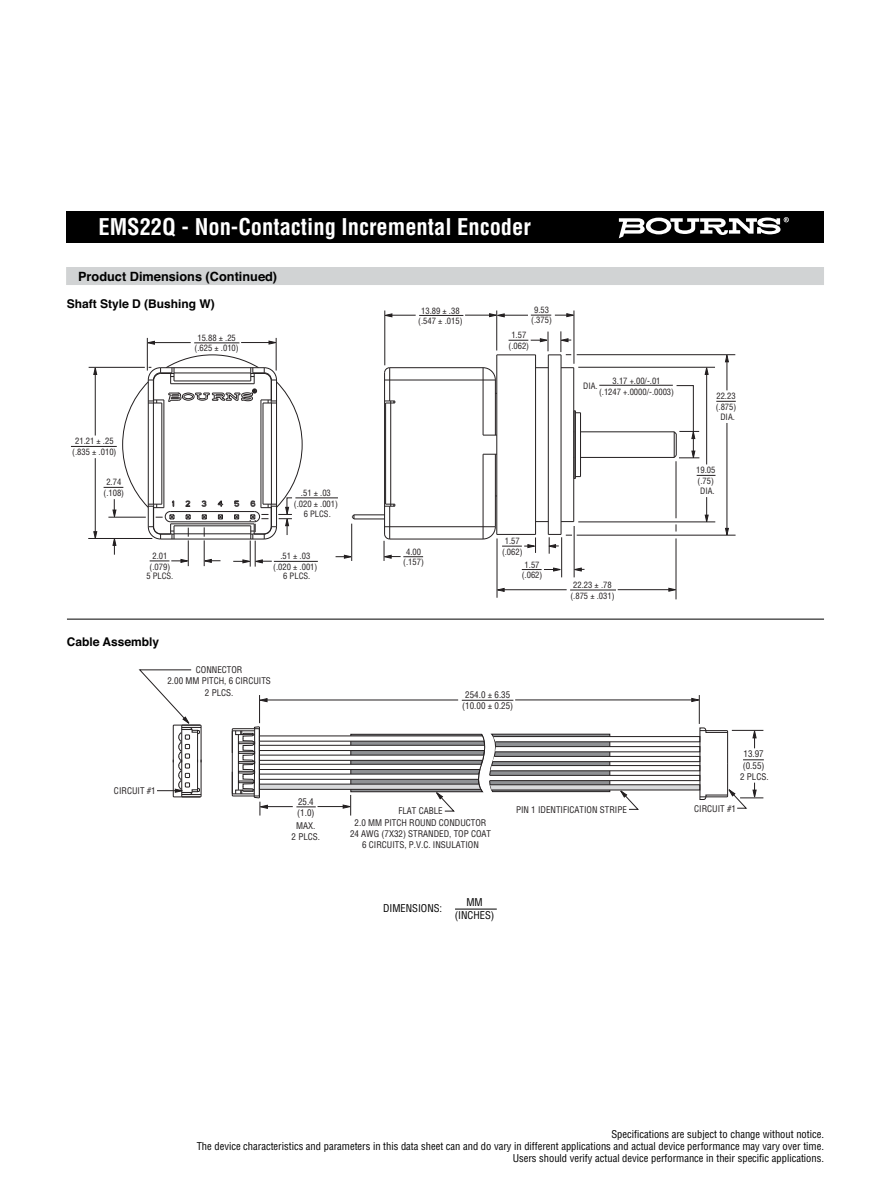
<style>
.page{position:relative;width:891px;height:1188px;background:#fff}
.page>*{position:absolute;margin:0;border:0;box-sizing:border-box;transform-origin:0 0}
.t1{font:700 condensed 22.5px "Helvetica";color:#fff}
.t2{font:700 12.75px "Helvetica";color:#000}
.t3{font:700 12px "Helvetica";color:#000}
.t4{font:condensed 10.5px/12px "Helvetica";color:#000;text-align:right}
.t5{font:condensed 9px/11.2px "Helvetica";color:#231f20;text-align:center}
.t6{font:condensed 8.55px/10.6px "Helvetica";color:#231f20;text-align:center}
</style>
<div class="page">
<div style="left:67px;top:212px;width:757px;height:31px;background:#000"></div>
<svg style="left:619px;top:217px;width:170px;height:21px"></svg>
<svg style="left:138px;top:669px;width:64px;height:129px"></svg>
<svg style="left:232px;top:695px;width:532px;height:121px"></svg>
<hr style="left:497px;top:538px;width:1px;height:60px;background:#231f20">
<hr style="left:676px;top:538px;width:1px;height:61px;background:#231f20">
<svg style="left:496px;top:588px;width:9px;height:4px"></svg>
<svg style="left:668px;top:588px;width:9px;height:4px"></svg>
<hr style="left:503px;top:589px;width:64px;height:1px;background:#231f20">
<hr style="left:618px;top:589px;width:54px;height:1px;background:#231f20">
<hr style="left:570px;top:590px;width:46px;height:1px;background:#231f20">
<hr style="left:496px;top:311px;width:1px;height:40px;background:#231f20">
<svg style="left:384px;top:313px;width:32px;height:4px"></svg>
<hr style="left:385px;top:311px;width:1px;height:54px;background:#231f20">
<hr style="left:419px;top:315px;width:44px;height:1px;background:#231f20">
<hr style="left:574px;top:311px;width:1px;height:53px;background:#231f20">
<svg style="left:465px;top:313px;width:110px;height:4px"></svg>
<hr style="left:561px;top:537px;width:1px;height:40px;background:#231f20">
<svg style="left:502px;top:537px;width:34px;height:16px"></svg>
<hr style="left:574px;top:526px;width:1px;height:51px;background:#231f20">
<svg style="left:573px;top:568px;width:12px;height:3px"></svg>
<svg style="left:522px;top:568px;width:40px;height:3px"></svg>
<hr style="left:351px;top:524px;width:1px;height:37px;background:#231f20">
<svg style="left:336px;top:555px;width:17px;height:4px"></svg>
<hr style="left:276px;top:338px;width:1px;height:33px;background:#231f20">
<svg style="left:146px;top:341px;width:9px;height:4px"></svg>
<svg style="left:269px;top:341px;width:8px;height:3px"></svg>
<hr style="left:153px;top:342px;width:38px;height:1px;background:#231f20">
<hr style="left:241px;top:342px;width:31px;height:1px;background:#231f20">
<hr style="left:147px;top:338px;width:1px;height:33px;background:#231f20">
<hr style="left:194px;top:342px;width:45px;height:1px;background:#231f20">
<hr style="left:274px;top:561px;width:44px;height:1px;background:#231f20">
<hr style="left:295px;top:498px;width:43px;height:1px;background:#231f20">
<hr style="left:89px;top:367px;width:56px;height:1px;background:#231f20">
<hr style="left:88px;top:538px;width:64px;height:1px;background:#231f20">
<svg style="left:93px;top:366px;width:4px;height:9px"></svg>
<hr style="left:95px;top:458px;width:1px;height:75px;background:#231f20">
<svg style="left:93px;top:531px;width:4px;height:7px"></svg>
<hr style="left:95px;top:373px;width:1px;height:63px;background:#231f20">
<hr style="left:71px;top:446px;width:46px;height:1px;background:#231f20">
<hr style="left:578px;top:367px;width:137px;height:1px;background:#231f20">
<hr style="left:578px;top:522px;width:137px;height:1px;background:#231f20">
<svg style="left:705px;top:366px;width:4px;height:9px"></svg>
<svg style="left:705px;top:497px;width:4px;height:26px"></svg>
<hr style="left:706px;top:372px;width:1px;height:92px;background:#231f20">
<svg style="left:697px;top:475px;width:19px;height:1px"></svg>
<hr style="left:599px;top:385px;width:74px;height:1px;background:#231f20">
<hr style="left:577px;top:354px;width:158px;height:1px;background:#231f20">
<hr style="left:577px;top:535px;width:159px;height:1px;background:#231f20">
<svg style="left:725px;top:354px;width:4px;height:8px"></svg>
<hr style="left:727px;top:423px;width:1px;height:107px;background:#231f20">
<svg style="left:725px;top:528px;width:4px;height:8px"></svg>
<hr style="left:727px;top:360px;width:1px;height:30px;background:#231f20">
<svg style="left:716px;top:401px;width:20px;height:1px"></svg>
<hr style="left:384px;top:373px;width:1px;height:161px;background:#231f20">
<hr style="left:385px;top:403px;width:1px;height:101px;background:#231f20">
<hr style="left:389px;top:506px;width:1px;height:33px;background:#231f20">
<hr style="left:389px;top:368px;width:1px;height:33px;background:#231f20">
<hr style="left:390px;top:401px;width:1px;height:105px;background:#231f20">
<hr style="left:390px;top:539px;width:93px;height:1px;background:#231f20">
<hr style="left:497px;top:534px;width:39px;height:1px;background:#231f20">
<hr style="left:385px;top:526px;width:110px;height:1px;background:#231f20">
<svg style="left:536px;top:521px;width:12px;height:1px"></svg>
<svg style="left:351px;top:514px;width:4px;height:6px"></svg>
<hr style="left:354px;top:519px;width:31px;height:1px;background:#231f20">
<hr style="left:354px;top:514px;width:31px;height:1px;background:#231f20">
<svg style="left:385px;top:504px;width:10px;height:3px"></svg>
<hr style="left:483px;top:368px;width:1px;height:67px;background:#231f20">
<hr style="left:483px;top:454px;width:1px;height:85px;background:#231f20">
<hr style="left:495px;top:380px;width:1px;height:55px;background:#231f20">
<hr style="left:495px;top:454px;width:1px;height:73px;background:#231f20">
<hr style="left:496px;top:355px;width:1px;height:179px;background:#231f20">
<hr style="left:581px;top:457px;width:93px;height:1px;background:#231f20">
<svg style="left:483px;top:454px;width:14px;height:1px"></svg>
<svg style="left:483px;top:435px;width:14px;height:1px"></svg>
<hr style="left:535px;top:355px;width:1px;height:179px;background:#231f20">
<hr style="left:581px;top:431px;width:93px;height:1px;background:#231f20">
<hr style="left:548px;top:355px;width:1px;height:179px;background:#231f20">
<hr style="left:561px;top:355px;width:1px;height:179px;background:#231f20">
<svg style="left:385px;top:401px;width:10px;height:3px"></svg>
<hr style="left:573px;top:368px;width:1px;height:154px;background:#231f20">
<hr style="left:574px;top:411px;width:1px;height:68px;background:#231f20">
<hr style="left:575px;top:411px;width:1px;height:68px;background:#231f20">
<hr style="left:580px;top:413px;width:1px;height:64px;background:#231f20">
<hr style="left:385px;top:380px;width:110px;height:1px;background:#231f20">
<svg style="left:561px;top:367px;width:13px;height:1px"></svg>
<svg style="left:536px;top:367px;width:12px;height:1px"></svg>
<hr style="left:390px;top:367px;width:93px;height:1px;background:#231f20">
<hr style="left:497px;top:355px;width:39px;height:1px;background:#231f20">
<svg style="left:673px;top:385px;width:26px;height:74px"></svg>
<svg style="left:482px;top:367px;width:14px;height:14px"></svg>
<svg style="left:482px;top:526px;width:14px;height:14px"></svg>
<svg style="left:384px;top:367px;width:6px;height:6px"></svg>
<svg style="left:383px;top:533px;width:40px;height:28px"></svg>
<svg style="left:104px;top:354px;width:199px;height:213px"></svg>
<svg style="left:509px;top:331px;width:62px;height:25px"></svg>
<svg style="left:547px;top:534px;width:25px;height:20px"></svg>
<hr style="left:676px;top:461px;width:1px;height:57px;background:#231f20">
<div style="left:66px;top:267px;width:758px;height:18px;background:#d1d3d4"></div>
<hr style="left:455px;top:909px;width:42px;height:1px;background:#000">
<hr style="left:67px;top:619px;width:757px;height:1px;background:#000">
<h1 class="t1" style="left:98px;top:218px;width:434px">EMS22Q - Non-Contacting Incremental Encoder</h1>
<h2 class="t2" style="left:78px;top:271px;width:201px">Product Dimensions (Continued)</h2>
<h3 class="t3" style="left:67px;top:300px;width:150px">Shaft Style D (Bushing W)</h3>
<p class="t6" style="left:195px;top:334px;width:46px;line-height:10.1px">15.88 ± .25 (.625 ± .010)</p>
<p class="t6" style="left:72px;top:436px;width:46px">21.21 ± .25 (.835 ± .010)</p>
<p class="t6" style="left:103px;top:478px;width:22px">2.74 (.108)</p>
<p class="t6" style="left:146px;top:551px;width:29px">2.01 (.079)<br>5 PLCS.</p>
<h3 class="t3" style="left:67px;top:637px;width:94px">Cable Assembly</h3>
<p class="t6" style="left:294px;top:488px;width:46px">.51 ± .03 (.020 ± .001)</p>
<p class="t6" style="left:304px;top:509px;width:29px">6 PLCS.</p>
<p class="t6" style="left:273px;top:552px;width:46px">.51 ± .03 (.020 ± .001)</p>
<p class="t6" style="left:283px;top:572px;width:29px">6 PLCS.</p>
<p class="t5" style="left:167px;top:665px;width:105px">CONNECTOR<br>2.00 MM PITCH, 6 CIRCUITS<br>2 PLCS.</p>
<p class="t6" style="left:418px;top:306px;width:46px;line-height:10.1px">13.89 ± .38 (.547 ± .015)</p>
<p class="t6" style="left:403px;top:547px;width:22px">4.00 (.157)</p>
<p class="t6" style="left:531px;top:306px;width:22px;line-height:10.1px">9.53 (.375)</p>
<p class="t6" style="left:508px;top:331px;width:22px">1.57 (.062)</p>
<p class="t6" style="left:583px;top:382px;width:16px">DIA.</p>
<p class="t6" style="left:599px;top:376px;width:77px">3.17 +.00/-.01<br>(.1247 +.0000/-.0003)</p>
<p class="t6" style="left:502px;top:536px;width:22px">1.57 (.062)</p>
<p class="t6" style="left:522px;top:560px;width:22px">1.57 (.062)</p>
<p class="t6" style="left:570px;top:581px;width:46px">22.23 ± .78 (.875 ± .031)</p>
<p class="t6" style="left:716px;top:391px;width:22px">22.23 (.875)<br>DIA.</p>
<p class="t6" style="left:696px;top:465px;width:21px;text-align:left">19.05 (.75)<br>DIA.</p>
<p class="t5" style="left:462px;top:690px;width:53px">254.0 ± 6.35 (10.00 ± 0.25)</p>
<p class="t5" style="left:114px;top:786px;width:43px">CIRCUIT #1</p>
<p class="t5" style="left:297px;top:797px;width:19px;text-align:left">25.4 (1.0)</p>
<p class="t5" style="left:292px;top:820px;width:30px">MAX.<br>2 PLCS.</p>
<p class="t5" style="left:350px;top:806px;width:143px">FLAT CABLE<br>2.0 MM PITCH ROUND CONDUCTOR<br>24 AWG (7X32) STRANDED, TOP COAT<br>6 CIRCUITS, P.V.C. INSULATION</p>
<p class="t5" style="left:740px;top:749px;width:30px">13.97 (0.55)<br>2 PLCS.</p>
<p class="t5" style="left:516px;top:805px;width:112px">PIN 1 IDENTIFICATION STRIPE</p>
<p class="t5" style="left:694px;top:803px;width:43px">CIRCUIT #1</p>
<p class="t4" style="left:383px;top:903px;width:61px">DIMENSIONS:</p>
<p class="t4" style="left:455px;top:897px;width:41px;line-height:12.6px;text-align:center">MM (INCHES)</p>
<p class="t4" style="left:197px;top:1129px;width:629px">Specifications are subject to change without notice.<br>The device characteristics and parameters in this data sheet can and do vary in different applications and actual device performance may vary over time.<br>Users should verify actual device performance in their specific applications.</p>
</div>
